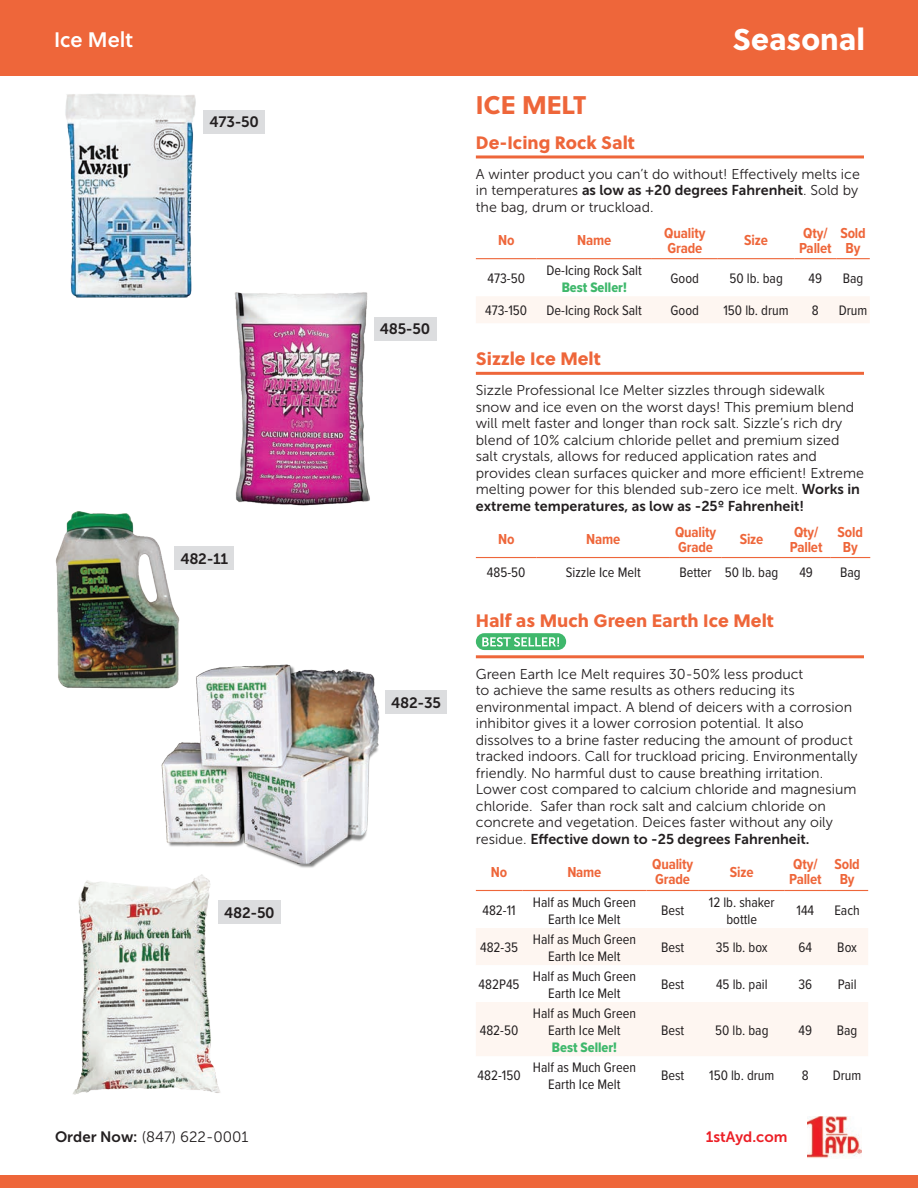
<style>
.page{position:relative;width:918px;height:1188px;background:#fff}
.page>*{position:absolute;margin:0;border:0;box-sizing:border-box;transform-origin:0 0}
.t1{font:30px "Soleil Xb";color:#fff}
.t2{font:25.5px "Soleil Xb";color:#ee663a}
.t3{font:21px "Soleil Sb";color:#fff}
.t4{font:18px "Soleil Xb";color:#ee663a}
.t5{font:700 15px/15px "Proxima Nova Cond";letter-spacing:-.01em;color:#ee663a}
.t6{font:15px "Museo Sans 700";letter-spacing:-.02em;color:#231f20}
.t7{font:15px "Museo Sans 300";color:#231f20}
.t8{font:15px "Museo Sans 700";color:#ec1f26}
.t9{font:14.25px/16.5px "Museo Sans 300";color:#231f20}
.t10{font:14.25px/17.1px "Proxima Nova Cond";color:#231f20;text-align:center}
.t11{font:14.25px "Museo Sans 700";color:#231f20}
.t12{font:14.25px "Proxima Nova Cond Extrabld";color:#3fb86c}
.s1{font-family:"Museo Sans 700"}
.s2{font-family:"Museo Sans 300"}
</style>
<div class="page">
<div style="left:0;top:1175px;width:918px;height:13px;background:#ee663a"></div>
<div style="left:0;top:0;width:918px;height:76px;background:#ee663a"></div>
<hr style="left:476px;top:155px;width:388px;height:3px;background:#ee663a">
<hr style="left:476px;top:372px;width:388px;height:3px;background:#ee663a">
<hr style="left:476px;top:655px;width:388px;height:3px;background:#ee663a">
<div style="left:476px;top:296px;width:394px;height:27px;background:#fef6f1"></div>
<hr style="left:476px;top:258px;width:61px;height:1px;background:#ee663a">
<hr style="left:537px;top:258px;width:115px;height:1px;background:#ee663a">
<hr style="left:652px;top:258px;width:66px;height:1px;background:#ee663a">
<hr style="left:718px;top:258px;width:76px;height:1px;background:#ee663a">
<hr style="left:794px;top:258px;width:42px;height:1px;background:#ee663a">
<hr style="left:836px;top:258px;width:34px;height:1px;background:#ee663a">
<hr style="left:476px;top:557px;width:61px;height:1px;background:#ee663a">
<hr style="left:537px;top:557px;width:133px;height:1px;background:#ee663a">
<hr style="left:670px;top:557px;width:51px;height:1px;background:#ee663a">
<hr style="left:721px;top:557px;width:61px;height:1px;background:#ee663a">
<hr style="left:782px;top:557px;width:48px;height:1px;background:#ee663a">
<hr style="left:830px;top:557px;width:40px;height:1px;background:#ee663a">
<div style="left:476px;top:633px;width:90px;height:17px;background:#3fb86c;border-radius:8px"></div>
<svg style="left:482px;top:637px;width:77px;height:10px"></svg>
<svg style="left:476px;top:928px;width:392px;height:128px;fill:#fef6f1"></svg>
<hr style="left:476px;top:890px;width:46px;height:1px;background:#ee663a">
<hr style="left:522px;top:890px;width:125px;height:1px;background:#ee663a">
<hr style="left:647px;top:890px;width:52px;height:1px;background:#ee663a">
<hr style="left:699px;top:890px;width:86px;height:1px;background:#ee663a">
<hr style="left:785px;top:890px;width:41px;height:1px;background:#ee663a">
<hr style="left:826px;top:890px;width:42px;height:1px;background:#ee663a">
<img style="left:55px;top:511px;width:127px;height:178px">
<img style="left:114px;top:621px;width:333px;height:247px">
<img style="left:73px;top:874px;width:153px;height:221px">
<img style="left:65px;top:93px;width:146px;height:205px">
<img style="left:234px;top:292px;width:148px;height:214px">
<div style="left:175px;top:547px;width:59px;height:23px;background:#dcdddf"></div>
<div style="left:385px;top:690px;width:62px;height:23px;background:#dcdddf"></div>
<div style="left:218px;top:901px;width:63px;height:23px;background:#dcdddf"></div>
<div style="left:204px;top:110px;width:61px;height:23px;background:#dcdddf"></div>
<div style="left:374px;top:317px;width:62px;height:23px;background:#dcdddf"></div>
<img style="left:808px;top:1117px;width:54px;height:41px">
<h3 class="t3" style="left:54px;top:24px;width:81px">Ice Melt</h3>
<p class="t6" style="left:210px;top:114px;width:51px">473-50</p>
<p class="t6" style="left:180px;top:550px;width:49px">482-11</p>
<p class="t6" style="left:224px;top:904px;width:52px">482-50</p>
<p class="t7" style="left:55px;top:1129px;width:195px"><span class="s1">Order Now:</span> (847) 622-0001</p>
<p class="t6" style="left:380px;top:321px;width:52px">485-50</p>
<p class="t6" style="left:391px;top:694px;width:51px">482-35</p>
<h1 class="t1" style="left:733px;top:16px;width:134px">Seasonal</h1>
<h2 class="t2" style="left:476px;top:84px;width:112px">ICE MELT</h2>
<p class="t4" style="left:476px;top:128px;width:161px">De-Icing Rock Salt</p>
<p class="t9" style="left:476px;top:166px;width:386px">A winter product you can’t do without! Effectively melts ice</p>
<p class="t11" style="left:476px;top:182px;width:384px"><span class="s2">in temperatures</span> as low as +20 degrees Fahrenheit<span class="s2">. Sold by</span></p>
<p class="t9" style="left:476px;top:199px;width:179px">the bag, drum or truckload.</p>
<p class="t5" style="left:498px;top:232px;width:18px">No</p>
<p class="t5" style="left:577px;top:232px;width:36px">Name</p>
<p class="t5" style="left:664px;top:225px;width:43px">Quality<br>Grade</p>
<p class="t5" style="left:744px;top:232px;width:25px">Size</p>
<p class="t5" style="left:799px;top:225px;width:34px">Qty/<br>Pallet</p>
<p class="t5" style="left:840px;top:225px;width:27px;text-align:center">Sold<br>By</p>
<p class="t10" style="left:488px;top:269px;width:39px">473-50</p>
<p class="t10" style="left:547px;top:261px;width:97px">De-Icing Rock Salt</p>
<p class="t12" style="left:562px;top:277px;width:67px">Best Seller!</p>
<p class="t10" style="left:671px;top:269px;width:30px">Good</p>
<p class="t10" style="left:729px;top:269px;width:55px">50 lb. bag</p>
<p class="t10" style="left:809px;top:269px;width:15px">49</p>
<p class="t10" style="left:843px;top:269px;width:22px">Bag</p>
<p class="t10" style="left:485px;top:301px;width:43px">473-150</p>
<p class="t10" style="left:547px;top:301px;width:97px">De-Icing Rock Salt</p>
<p class="t10" style="left:671px;top:301px;width:30px">Good</p>
<p class="t10" style="left:723px;top:301px;width:67px">150 lb. drum</p>
<p class="t10" style="left:812px;top:301px;width:8px">8</p>
<p class="t10" style="left:839px;top:301px;width:30px">Drum</p>
<p class="t4" style="left:476px;top:344px;width:127px">Sizzle Ice Melt</p>
<p class="t9" style="left:476px;top:382px;width:390px">Sizzle Professional Ice Melter sizzles through sidewalk<br>snow and ice even on the worst days! This premium blend will melt faster and longer than rock salt. Sizzle’s rich dry blend of 10% calcium chloride pellet and premium sized salt crystals, allows for reduced application rates and provides clean surfaces quicker and more efficient! Extreme melting power for this blended sub-zero ice melt. <span class="s1">Works in</span></p>
<p class="t11" style="left:476px;top:498px;width:330px">extreme temperatures, as low as -25º Fahrenheit!</p>
<p class="t5" style="left:498px;top:531px;width:18px">No</p>
<p class="t5" style="left:586px;top:531px;width:36px">Name</p>
<p class="t5" style="left:675px;top:524px;width:43px">Quality<br>Grade</p>
<p class="t5" style="left:740px;top:531px;width:25px">Size</p>
<p class="t5" style="left:790px;top:524px;width:34px">Qty/<br>Pallet</p>
<p class="t5" style="left:838px;top:524px;width:27px;text-align:center">Sold<br>By</p>
<p class="t10" style="left:487px;top:563px;width:40px">485-50</p>
<p class="t10" style="left:566px;top:563px;width:76px">Sizzle Ice Melt</p>
<p class="t10" style="left:679px;top:563px;width:100px">Better 50 lb. bag</p>
<p class="t10" style="left:799px;top:563px;width:15px">49</p>
<p class="t10" style="left:840px;top:563px;width:22px">Bag</p>
<p class="t4" style="left:476px;top:606px;width:300px">Half as Much Green Earth Ice Melt</p>
<p class="t9" style="left:476px;top:666px;width:383px">Green Earth Ice Melt requires 30-50% less product<br>to achieve the same results as others reducing its environmental impact. A blend of deicers with a corrosion inhibitor gives it a lower corrosion potential. It also dissolves to a brine faster reducing the amount of product tracked indoors. Call for truckload pricing. Environmentally friendly. No harmful dust to cause breathing irritation.<br>Lower cost compared to calcium chloride and magnesium chloride. Safer than rock salt and calcium chloride on concrete and vegetation. Deices faster without any oily</p>
<p class="t11" style="left:476px;top:831px;width:335px"><span class="s2">residue.</span> Effective down to -25 degrees Fahrenheit.</p>
<p class="t5" style="left:491px;top:864px;width:18px">No</p>
<p class="t5" style="left:567px;top:864px;width:36px">Name</p>
<p class="t5" style="left:652px;top:857px;width:43px">Quality<br>Grade</p>
<p class="t5" style="left:730px;top:864px;width:25px">Size</p>
<p class="t5" style="left:789px;top:857px;width:34px">Qty/<br>Pallet</p>
<p class="t5" style="left:834px;top:857px;width:27px;text-align:center">Sold<br>By</p>
<p class="t10" style="left:482px;top:901px;width:35px">482-11</p>
<p class="t10" style="left:533px;top:893px;width:105px">Half as Much Green<br>Earth Ice Melt</p>
<p class="t10" style="left:661px;top:901px;width:25px">Best</p>
<p class="t10" style="left:709px;top:893px;width:67px">12 lb. shaker bottle</p>
<p class="t10" style="left:797px;top:901px;width:19px">144</p>
<p class="t10" style="left:834px;top:901px;width:27px">Each</p>
<p class="t10" style="left:480px;top:938px;width:40px">482-35</p>
<p class="t10" style="left:533px;top:930px;width:105px">Half as Much Green<br>Earth Ice Melt</p>
<p class="t10" style="left:661px;top:938px;width:25px">Best</p>
<p class="t10" style="left:716px;top:938px;width:53px">35 lb. box</p>
<p class="t10" style="left:799px;top:938px;width:15px">64</p>
<p class="t10" style="left:837px;top:938px;width:21px">Box</p>
<p class="t10" style="left:479px;top:975px;width:42px">482P45</p>
<p class="t10" style="left:533px;top:967px;width:105px">Half as Much Green<br>Earth Ice Melt</p>
<p class="t10" style="left:661px;top:975px;width:25px">Best</p>
<p class="t10" style="left:716px;top:975px;width:53px">45 lb. pail</p>
<p class="t10" style="left:799px;top:975px;width:15px">36</p>
<p class="t10" style="left:838px;top:975px;width:20px">Pail</p>
<p class="t10" style="left:480px;top:1021px;width:40px">482-50</p>
<p class="t10" style="left:533px;top:1004px;width:105px">Half as Much Green<br>Earth Ice Melt</p>
<p class="t12" style="left:552px;top:1037px;width:67px">Best Seller!</p>
<p class="t10" style="left:661px;top:1021px;width:25px">Best</p>
<p class="t10" style="left:715px;top:1021px;width:55px">50 lb. bag</p>
<p class="t10" style="left:799px;top:1021px;width:15px">49</p>
<p class="t10" style="left:837px;top:1021px;width:22px">Bag</p>
<p class="t10" style="left:478px;top:1066px;width:45px">482-150</p>
<p class="t10" style="left:533px;top:1058px;width:105px">Half as Much Green<br>Earth Ice Melt</p>
<p class="t10" style="left:661px;top:1066px;width:25px">Best</p>
<p class="t10" style="left:709px;top:1066px;width:67px">150 lb. drum</p>
<p class="t10" style="left:802px;top:1066px;width:8px">8</p>
<p class="t10" style="left:833px;top:1066px;width:30px">Drum</p>
<p class="t8" style="left:706px;top:1128px;width:83px">1stAyd.com</p>
</div>
